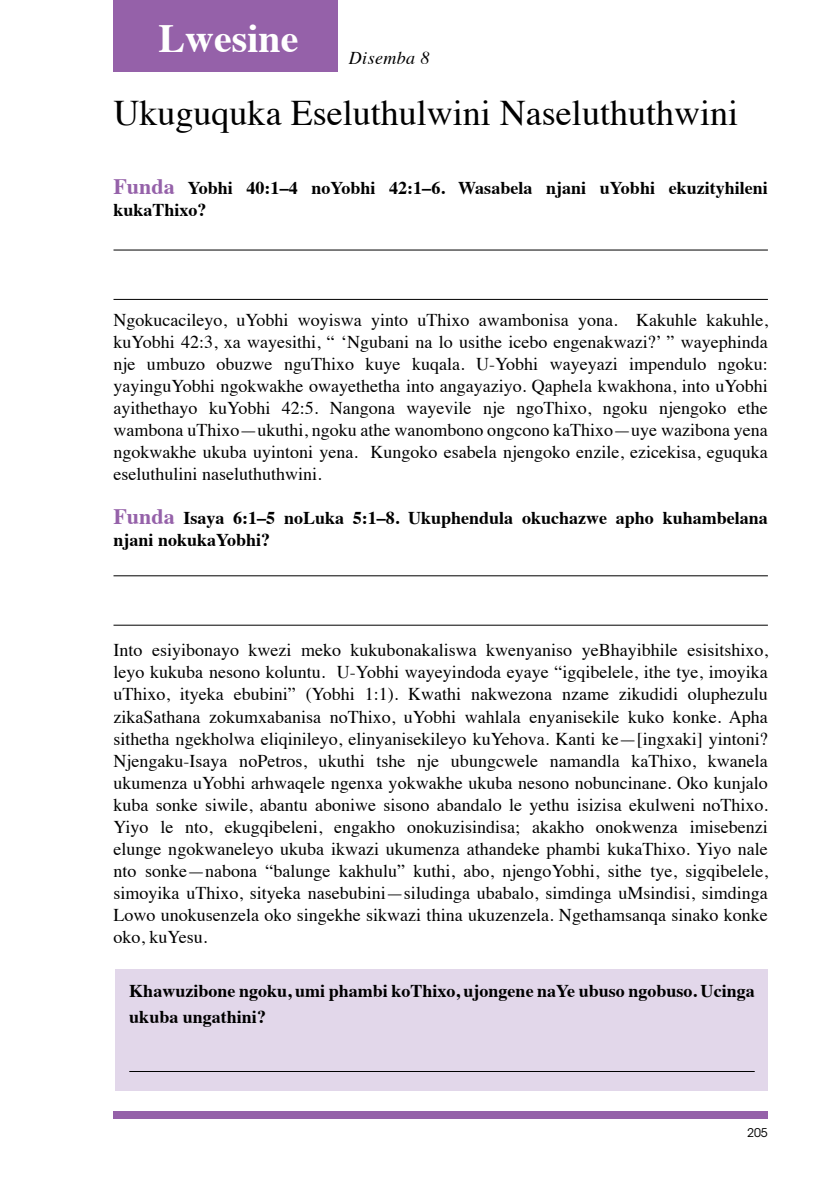
<style>
.page{position:relative;width:840px;height:1191px;background:#fff}
.page>*{position:absolute;margin:0;border:0;box-sizing:border-box;transform-origin:0 0}
.t1{font:700 40px "Times";color:#fff}
.t2{font:36px "Times";color:#000}
.t3{font:18px/22px "Times";color:#000;text-align:justify}
.t4{font:700 18px/22px "Times";color:#000}
.t5{font:italic 18px "Times";letter-spacing:.02em;color:#000}
.t6{font:12px "ITC Avant Garde Std";color:#000}
.s1{font-size:22px;color:#9561a9}
</style>
<div class="page">
<div style="left:113px;top:1111px;width:654px;height:8px;background:#9561a9"></div>
<div style="left:113px;top:0;width:225px;height:71px;background:#9561a9"></div>
<hr style="left:113px;top:299px;width:654px;height:1px;background:#000">
<hr style="left:113px;top:575px;width:654px;height:1px;background:#000">
<hr style="left:113px;top:249px;width:654px;height:1px;background:#000">
<hr style="left:113px;top:624px;width:654px;height:1px;background:#000">
<div style="left:115px;top:969px;width:652px;height:121px;background:#e2d7ea"></div>
<hr style="left:129px;top:1071px;width:625px;height:1px;background:#000">
<h1 class="t1" style="left:158px;top:0;width:141px">Lwesine</h1>
<p class="t5" style="left:349px;top:42px;width:82px">Disemba 8</p>
<h2 class="t2" style="left:113px;top:80px;width:625px">Ukuguquka Eseluthulwini Naseluthuthwini</h2>
<p class="t4" style="left:113px;top:175px;width:655px"><span class="s1">Funda</span> Yobhi 40:1–4 noYobhi 42:1–6. Wasabela njani uYobhi ekuzityhileni kukaThixo?</p>
<p class="t3" style="left:113px;top:308px;width:655px">Ngokucacileyo, uYobhi woyiswa yinto uThixo awambonisa yona. Kakuhle kakuhle, kuYobhi 42:3, xa wayesithi, “ ‘Ngubani na lo usithe icebo engenakwazi?’ ” wayephinda nje umbuzo obuzwe nguThixo kuye kuqala. U-Yobhi wayeyazi impendulo ngoku: yayinguYobhi ngokwakhe owayethetha into angayaziyo. Qaphela kwakhona, into uYobhi ayithethayo kuYobhi 42:5. Nangona wayevile nje ngoThixo, ngoku njengoko ethe wambona uThixo—ukuthi, ngoku athe wanombono ongcono kaThixo—uye wazibona yena ngokwakhe ukuba uyintoni yena. Kungoko esabela njengoko enzile, ezicekisa, eguquka eseluthulini naseluthuthwini.</p>
<p class="t4" style="left:113px;top:505px;width:655px"><span class="s1">Funda</span> Isaya 6:1–5 noLuka 5:1–8. Ukuphendula okuchazwe apho kuhambelana njani nokukaYobhi?</p>
<p class="t3" style="left:113px;top:638px;width:655px">Into esiyibonayo kwezi meko kukubonakaliswa kwenyaniso yeBhayibhile esisitshixo, leyo kukuba nesono koluntu. U-Yobhi wayeyindoda eyaye “igqibelele, ithe tye, imoyika uThixo, ityeka ebubini” (Yobhi 1:1). Kwathi nakwezona nzame zikudidi oluphezulu zikaSathana zokumxabanisa noThixo, uYobhi wahlala enyanisekile kuko konke. Apha sithetha ngekholwa eliqinileyo, elinyanisekileyo kuYehova. Kanti ke—[ingxaki] yintoni?<br>Njengaku-Isaya noPetros, ukuthi tshe nje ubungcwele namandla kaThixo, kwanela ukumenza uYobhi arhwaqele ngenxa yokwakhe ukuba nesono nobuncinane. Oko kunjalo kuba sonke siwile, abantu aboniwe sisono abandalo le yethu isizisa ekulweni noThixo.<br>Yiyo le nto, ekugqibeleni, engakho onokuzisindisa; akakho onokwenza imisebenzi elunge ngokwaneleyo ukuba ikwazi ukumenza athandeke phambi kukaThixo. Yiyo nale nto sonke—nabona “balunge kakhulu” kuthi, abo, njengoYobhi, sithe tye, sigqibelele, simoyika uThixo, sityeka nasebubini—siludinga ubabalo, simdinga uMsindisi, simdinga Lowo unokusenzela oko singekhe sikwazi thina ukuzenzela. Ngethamsanqa sinako konke oko, kuYesu.</p>
<p class="t4" style="left:129px;top:976px;width:626px;line-height:26px">Khawuzibone ngoku, umi phambi koThixo, ujongene naYe ubuso ngobuso. Ucinga ukuba ungathini?</p>
<p class="t6" style="left:746px;top:1125px;width:22px">205</p>
</div>
